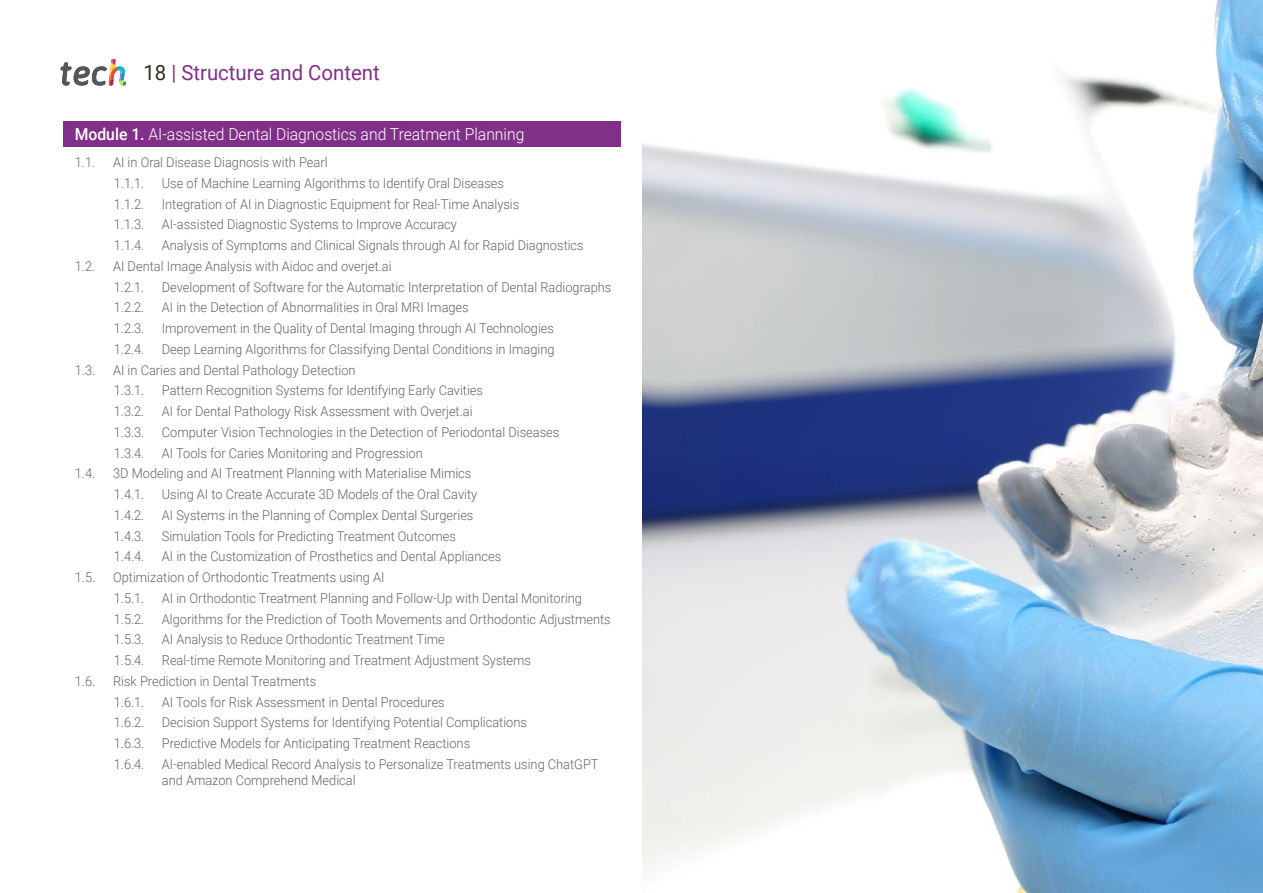
<style>
.page{position:relative;width:1263px;height:893px;background:#fff}
.page>*{position:absolute;margin:0;border:0;box-sizing:border-box;transform-origin:0 0}
.t1{font:21px "Roboto";color:#813089}
.t2{font:300 16.5px "Roboto";color:#fff;scale:.95 1}
.t3{font:300 13.5px/20.7px "Roboto";color:#61646a;scale:.95 1}
.s1{color:#312e20}
.s2{font-weight:500}
</style>
<div class="page">
<img style="left:642px;top:0;width:621px;height:893px">
<div style="left:64px;top:121px;width:557px;height:25px;background:#813089"></div>
<svg style="left:61px;top:59px;width:65px;height:27px"></svg>
<h1 class="t1" style="left:144px;top:57px;width:238px"><span class="s1">18</span> | Structure and Content</h1>
<p class="t2" style="left:75px;top:123px;width:475px"><span class="s2">Module 1.</span> AI-assisted Dental Diagnostics and Treatment Planning</p>
<p class="t3" style="left:75px;top:151px;width:23px">1.1.</p>
<p class="t3" style="left:113px;top:151px;width:227px">AI in Oral Disease Diagnosis with Pearl<br>1.1.1.</p>
<p class="t3" style="left:162px;top:172px;width:362px">Use of Machine Learning Algorithms to Identify Oral Diseases</p>
<p class="t3" style="left:114px;top:193px;width:34px">1.1.2.</p>
<p class="t3" style="left:162px;top:193px;width:378px">Integration of AI in Diagnostic Equipment for Real-Time Analysis</p>
<p class="t3" style="left:114px;top:214px;width:34px">1.1.3.</p>
<p class="t3" style="left:162px;top:214px;width:312px">AI-assisted Diagnostic Systems to Improve Accuracy</p>
<p class="t3" style="left:114px;top:234px;width:34px">1.1.4.</p>
<p class="t3" style="left:162px;top:234px;width:446px">Analysis of Symptoms and Clinical Signals through AI for Rapid Diagnostics</p>
<p class="t3" style="left:75px;top:255px;width:23px">1.2.</p>
<p class="t3" style="left:113px;top:255px;width:295px">AI Dental Image Analysis with Aidoc and overjet.ai<br>1.2.1.</p>
<p class="t3" style="left:162px;top:276px;width:475px">Development of Software for the Automatic Interpretation of Dental Radiographs</p>
<p class="t3" style="left:114px;top:297px;width:34px">1.2.2.</p>
<p class="t3" style="left:162px;top:297px;width:325px">AI in the Detection of Abnormalities in Oral MRI Images</p>
<p class="t3" style="left:114px;top:317px;width:34px">1.2.3.</p>
<p class="t3" style="left:162px;top:317px;width:414px">Improvement in the Quality of Dental Imaging through AI Technologies</p>
<p class="t3" style="left:114px;top:338px;width:34px">1.2.4.</p>
<p class="t3" style="left:162px;top:338px;width:415px">Deep Learning Algorithms for Classifying Dental Conditions in Imaging</p>
<p class="t3" style="left:75px;top:359px;width:23px">1.3.</p>
<p class="t3" style="left:113px;top:359px;width:257px">AI in Caries and Dental Pathology Detection<br>1.3.1.</p>
<p class="t3" style="left:162px;top:380px;width:340px">Pattern Recognition Systems for Identifying Early Cavities</p>
<p class="t3" style="left:114px;top:400px;width:34px">1.3.2.</p>
<p class="t3" style="left:162px;top:400px;width:329px">AI for Dental Pathology Risk Assessment with Overjet.ai</p>
<p class="t3" style="left:114px;top:421px;width:34px">1.3.3.</p>
<p class="t3" style="left:162px;top:421px;width:420px">Computer Vision Technologies in the Detection of Periodontal Diseases</p>
<p class="t3" style="left:114px;top:442px;width:34px">1.3.4.</p>
<p class="t3" style="left:162px;top:442px;width:276px">AI Tools for Caries Monitoring and Progression</p>
<p class="t3" style="left:75px;top:463px;width:23px">1.4.</p>
<p class="t3" style="left:113px;top:463px;width:379px">3D Modeling and AI Treatment Planning with Materialise Mimics<br>1.4.1.</p>
<p class="t3" style="left:162px;top:483px;width:334px">Using AI to Create Accurate 3D Models of the Oral Cavity</p>
<p class="t3" style="left:114px;top:504px;width:34px">1.4.2.</p>
<p class="t3" style="left:162px;top:504px;width:329px">AI Systems in the Planning of Complex Dental Surgeries</p>
<p class="t3" style="left:114px;top:525px;width:34px">1.4.3.</p>
<p class="t3" style="left:162px;top:525px;width:311px">Simulation Tools for Predicting Treatment Outcomes</p>
<p class="t3" style="left:114px;top:546px;width:34px">1.4.4.</p>
<p class="t3" style="left:162px;top:546px;width:359px">AI in the Customization of Prosthetics and Dental Appliances</p>
<p class="t3" style="left:75px;top:566px;width:23px">1.5.</p>
<p class="t3" style="left:113px;top:566px;width:287px">Optimization of Orthodontic Treatments using AI<br>1.5.1.</p>
<p class="t3" style="left:162px;top:587px;width:444px">AI in Orthodontic Treatment Planning and Follow-Up with Dental Monitoring</p>
<p class="t3" style="left:114px;top:608px;width:34px">1.5.2.</p>
<p class="t3" style="left:162px;top:608px;width:474px">Algorithms for the Prediction of Tooth Movements and Orthodontic Adjustments</p>
<p class="t3" style="left:114px;top:629px;width:34px">1.5.3.</p>
<p class="t3" style="left:162px;top:629px;width:299px">AI Analysis to Reduce Orthodontic Treatment Time</p>
<p class="t3" style="left:114px;top:649px;width:34px">1.5.4.</p>
<p class="t3" style="left:162px;top:649px;width:390px">Real-time Remote Monitoring and Treatment Adjustment Systems</p>
<p class="t3" style="left:75px;top:670px;width:23px">1.6.</p>
<p class="t3" style="left:113px;top:670px;width:215px">Risk Prediction in Dental Treatments<br>1.6.1.</p>
<p class="t3" style="left:162px;top:691px;width:299px">AI Tools for Risk Assessment in Dental Procedures</p>
<p class="t3" style="left:114px;top:712px;width:34px">1.6.2.</p>
<p class="t3" style="left:162px;top:712px;width:386px">Decision Support Systems for Identifying Potential Complications</p>
<p class="t3" style="left:114px;top:732px;width:34px">1.6.3.</p>
<p class="t3" style="left:162px;top:732px;width:326px">Predictive Models for Anticipating Treatment Reactions</p>
<p class="t3" style="left:114px;top:753px;width:34px">1.6.4.</p>
<p class="t3" style="left:162px;top:755px;width:461px;line-height:16.5px">AI-enabled Medical Record Analysis to Personalize Treatments using ChatGPT and Amazon Comprehend Medical</p>
</div>
